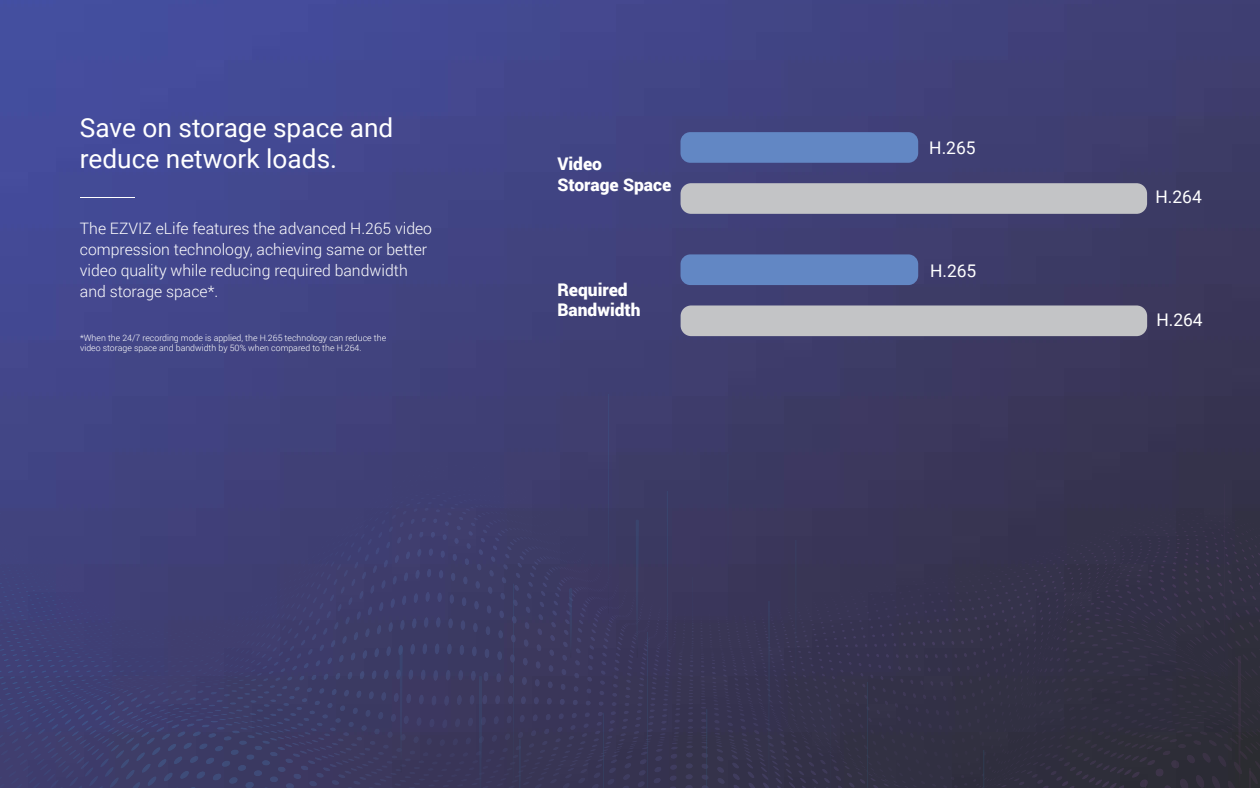
<style>
.page{position:relative;width:1260px;height:788px;background:#fff}
.page>*{position:absolute;margin:0;border:0;box-sizing:border-box;transform-origin:0 0}
.t1{font:26.25px/31.5px "Roboto";color:#fff}
.t2{font:900 17.41px/20.9px "Roboto";color:#fff}
.t3{font:17.41px "Roboto";color:#fff}
.t4{font:300 15.75px/21px "Roboto";color:#fff}
.t5{font:300 8.75px/10.5px "Roboto";color:#fff}
</style>
<div class="page">
<img style="left:0;top:0;width:1260px;height:788px">
<img style="left:92px;top:570px;width:123px;height:24px">
<svg style="left:0;top:513px;width:6px;height:2px"></svg>
<img style="left:94px;top:573px;width:117px;height:18px">
<img style="left:96px;top:575px;width:111px;height:16px">
<img style="left:93px;top:578px;width:106px;height:10px">
<img style="left:98px;top:582px;width:93px;height:6px">
<img style="left:89px;top:584px;width:97px;height:4px">
<img style="left:91px;top:586px;width:97px;height:2px">
<img style="left:87px;top:588px;width:117px;height:3px">
<img style="left:89px;top:590px;width:111px;height:1px">
<img style="left:82px;top:591px;width:131px;height:3px">
<img style="left:79px;top:594px;width:142px;height:3px">
<img style="left:81px;top:595px;width:135px;height:2px">
<img style="left:77px;top:597px;width:147px;height:4px">
<img style="left:73px;top:601px;width:159px;height:28px">
<img style="left:76px;top:604px;width:160px;height:27px">
<img style="left:87px;top:610px;width:153px;height:10px">
<img style="left:81px;top:613px;width:154px;height:10px">
<img style="left:92px;top:617px;width:147px;height:3px">
<img style="left:85px;top:620px;width:159px;height:3px">
<img style="left:81px;top:623px;width:172px;height:26px">
<img style="left:84px;top:626px;width:174px;height:24px">
<img style="left:87px;top:630px;width:175px;height:22px">
<img style="left:99px;top:635px;width:158px;height:17px">
<img style="left:131px;top:642px;width:130px;height:11px">
<img style="left:163px;top:648px;width:102px;height:5px">
<img style="left:6px;top:764px;width:393px;height:6px">
<img style="left:0;top:768px;width:397px;height:3px">
<img style="left:0;top:771px;width:16px;height:17px">
<img style="left:16px;top:771px;width:16px;height:17px">
<img style="left:32px;top:770px;width:18px;height:18px">
<img style="left:50px;top:770px;width:28px;height:18px">
<img style="left:60px;top:771px;width:18px;height:17px">
<img style="left:78px;top:770px;width:54px;height:18px">
<img style="left:99px;top:774px;width:33px;height:14px">
<img style="left:132px;top:770px;width:334px;height:18px">
<img style="left:175px;top:786px;width:35px;height:2px">
<img style="left:479px;top:675px;width:3px;height:113px">
<img style="left:379px;top:647px;width:1px;height:53px">
<img style="left:460px;top:616px;width:1px;height:53px">
<img style="left:927px;top:630px;width:1px;height:53px">
<img style="left:831px;top:703px;width:1px;height:85px">
<img style="left:1082px;top:592px;width:1px;height:84px">
<img style="left:840px;top:556px;width:1px;height:113px">
<img style="left:490px;top:620px;width:1px;height:54px">
<img style="left:635px;top:519px;width:4px;height:138px">
<img style="left:399px;top:645px;width:4px;height:127px">
<img style="left:692px;top:576px;width:1px;height:125px">
<img style="left:569px;top:588px;width:4px;height:69px">
<img style="left:603px;top:712px;width:1px;height:76px">
<img style="left:727px;top:453px;width:2px;height:186px">
<img style="left:608px;top:394px;width:1px;height:219px">
<img style="left:667px;top:490px;width:1px;height:235px">
<img style="left:513px;top:583px;width:1px;height:205px">
<img style="left:706px;top:708px;width:1px;height:80px">
<img style="left:647px;top:631px;width:1px;height:157px">
<img style="left:1238px;top:655px;width:3px;height:133px">
<img style="left:1224px;top:483px;width:1px;height:186px">
<img style="left:1249px;top:767px;width:2px;height:21px">
<img style="left:768px;top:600px;width:2px;height:188px">
<img style="left:983px;top:749px;width:2px;height:39px">
<img style="left:519px;top:738px;width:2px;height:50px">
<img style="left:867px;top:682px;width:1px;height:106px">
<img style="left:795px;top:539px;width:2px;height:186px">
<hr style="left:80px;top:197px;width:54px;height:1px;background:#fff">
<div style="left:681px;top:132px;width:237px;height:31px;background:#6287c4;border-radius:10px"></div>
<div style="left:681px;top:183px;width:466px;height:31px;background:#c3c4c6;border-radius:11px"></div>
<div style="left:681px;top:254px;width:237px;height:31px;background:#6287c4;border-radius:10px"></div>
<div style="left:681px;top:305px;width:466px;height:31px;background:#c3c4c6;border-radius:11px"></div>
<h1 class="t1" style="left:80px;top:113px;width:315px">Save on storage space and reduce network loads.</h1>
<p class="t4" style="left:80px;top:219px;width:354px">The EZVIZ eLife features the advanced H.265 video compression technology, achieving same or better video quality while reducing required bandwidth and storage space*.</p>
<p class="t5" style="left:80px;top:333px;width:308px">*When the 24/7 recording mode is applied, the H.265 technology can reduce the video storage space and bandwidth by 50% when compared to the H.264.</p>
<p class="t2" style="left:557px;top:155px;width:115px">Video<br>Storage Space</p>
<p class="t2" style="left:557px;top:280px;width:85px">Required<br>Bandwidth</p>
<p class="t3" style="left:929px;top:140px;width:48px">H.265</p>
<p class="t3" style="left:930px;top:263px;width:48px">H.265</p>
<p class="t3" style="left:1156px;top:189px;width:48px">H.264</p>
<p class="t3" style="left:1156px;top:312px;width:48px">H.264</p>
</div>
